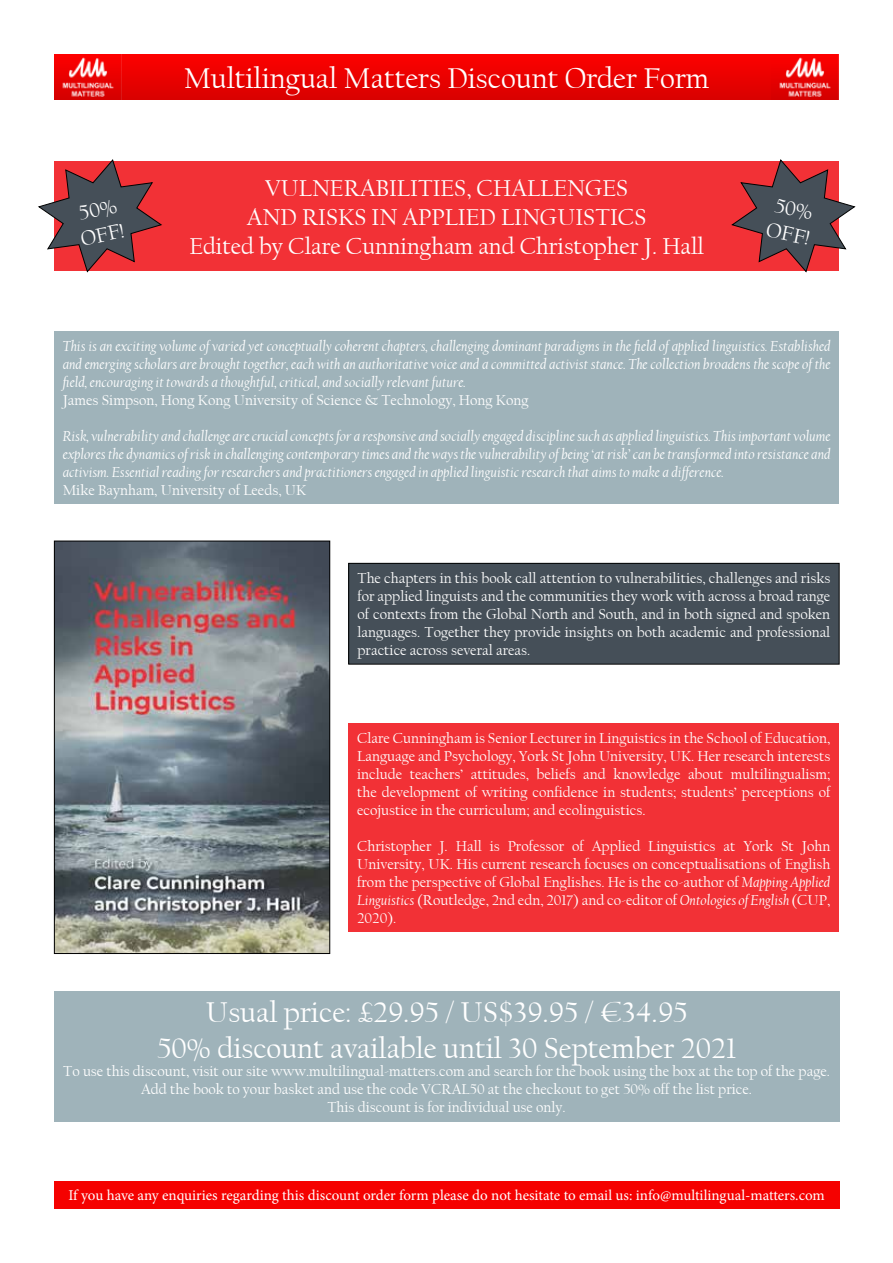
<style>
.page{position:relative;width:893px;height:1263px;background:#fff}
.page>*{position:absolute;margin:0;border:0;box-sizing:border-box;transform-origin:0 0}
.t1{font:30px/36px "Californian FB";color:#fff;text-align:center}
.t2{font:24px/28.8px "Californian FB";color:#fff;text-align:center}
.t3{font:21.3px/25.7px "Californian FB";color:#fff}
.t4{font:15px/18px "Californian FB";color:#fff;text-align:justify}
.t5{font:italic 15px/18px "Californian FB";color:#fff;text-align:justify}
.t6{font:15px "Minion Pro";letter-spacing:-.005em;color:#fff}
.s1{font-style:italic}
</style>
<div class="page">
<div style="left:54px;top:54px;width:785px;height:46px;background:linear-gradient(to bottom,#fd0100,#d90100)"></div>
<img style="left:54px;top:54px;width:67px;height:46px">
<img style="left:772px;top:54px;width:67px;height:46px">
<div style="left:54px;top:1181px;width:785px;height:28px;background:#f50100"></div>
<div style="left:54px;top:332px;width:785px;height:172px;background:#9fb3ba"></div>
<img style="left:56px;top:543px;width:272px;height:409px">
<div style="left:54px;top:541px;width:276px;height:413px;border:1px solid #000"></div>
<div style="left:349px;top:563px;width:490px;height:101px;background:#454f58"></div>
<div style="left:348px;top:563px;width:491px;height:101px;border:1px solid #000101"></div>
<div style="left:349px;top:723px;width:490px;height:208px;background:#f23136"></div>
<div style="left:54px;top:161px;width:785px;height:110px;background:#f23136"></div>
<svg style="left:731px;top:159px;width:125px;height:114px"></svg>
<svg style="left:38px;top:159px;width:124px;height:114px"></svg>
<div style="left:54px;top:991px;width:785px;height:130px;background:#9fb3ba"></div>
<h3 class="t3" style="left:73px;top:202px;width:45px;rotate:-12deg">50%<br>OFF!</h3>
<h1 class="t1" style="left:184px;top:61px;width:527px">Multilingual Matters Discount Order Form</h1>
<h2 class="t2" style="left:189px;top:174px;width:516px">VULNERABILITIES, CHALLENGES<br>AND RISKS IN APPLIED LINGUISTICS<br>Edited by Clare Cunningham and Christopher J. Hall</h2>
<h3 class="t3" style="left:774px;top:192px;width:45px;rotate:12deg">50%<br>OFF!</h3>
<p class="t5" style="left:63px;top:338px;width:769px">This is an exciting volume of varied yet conceptually coherent chapters, challenging dominant paradigms in the field of applied linguistics. Established and emerging scholars are brought together, each with an authoritative voice and a committed activist stance. The collection broadens the scope of the field, encouraging it towards a thoughtful, critical, and socially relevant future.</p>
<p class="t4" style="left:63px;top:392px;width:467px">James Simpson, Hong Kong University of Science &amp; Technology, Hong Kong</p>
<p class="t5" style="left:63px;top:428px;width:769px">Risk, vulnerability and challenge are crucial concepts for a responsive and socially engaged discipline such as applied linguistics. This important volume explores the dynamics of risk in challenging contemporary times and the ways the vulnerability of being ‘at risk’ can be transformed into resistance and activism. Essential reading for researchers and practitioners engaged in applied linguistic research that aims to make a difference.</p>
<p class="t4" style="left:63px;top:482px;width:245px">Mike Baynham, University of Leeds, UK</p>
<p class="t4" style="left:357px;top:570px;width:474px">The chapters in this book call attention to vulnerabilities, challenges and risks for applied linguists and the communities they work with across a broad range of contexts from the Global North and South, and in both signed and spoken languages. Together they provide insights on both academic and professional practice across several areas.</p>
<p class="t4" style="left:357px;top:729px;width:475px">Clare Cunningham is Senior Lecturer in Linguistics in the School of Education, Language and Psychology, York St John University, UK. Her research interests include teachers’ attitudes, beliefs and knowledge about multilingualism; the development of writing confidence in students; students’ perceptions of ecojustice in the curriculum; and ecolinguistics.</p>
<p class="t4" style="left:357px;top:837px;width:475px">Christopher J. Hall is Professor of Applied Linguistics at York St John University, UK. His current research focuses on conceptualisations of English from the perspective of Global Englishes. He is the co-author of <span class="s1">Mapping Applied Linguistics</span> (Routledge, 2nd edn, 2017) and co-editor of <span class="s1">Ontologies of English</span> (CUP, 2020).</p>
<h1 class="t1" style="left:157px;top:995px;width:581px">Usual price: £29.95 / US$39.95 / €34.95<br>50% discount available until 30 September 2021</h1>
<p class="t4" style="left:63px;top:1063px;width:768px;text-align:center">To use this discount, visit our site www.multilingual-matters.com and search for the book using the box at the top of the page.<br>Add the book to your basket and use the code VCRAL50 at the checkout to get 50% off the list price.<br>This discount is for individual use only.</p>
<p class="t6" style="left:68px;top:1185px;width:758px">If you have any enquiries regarding this discount order form please do not hesitate to email us: info@multilingual-matters.com</p>
</div>
